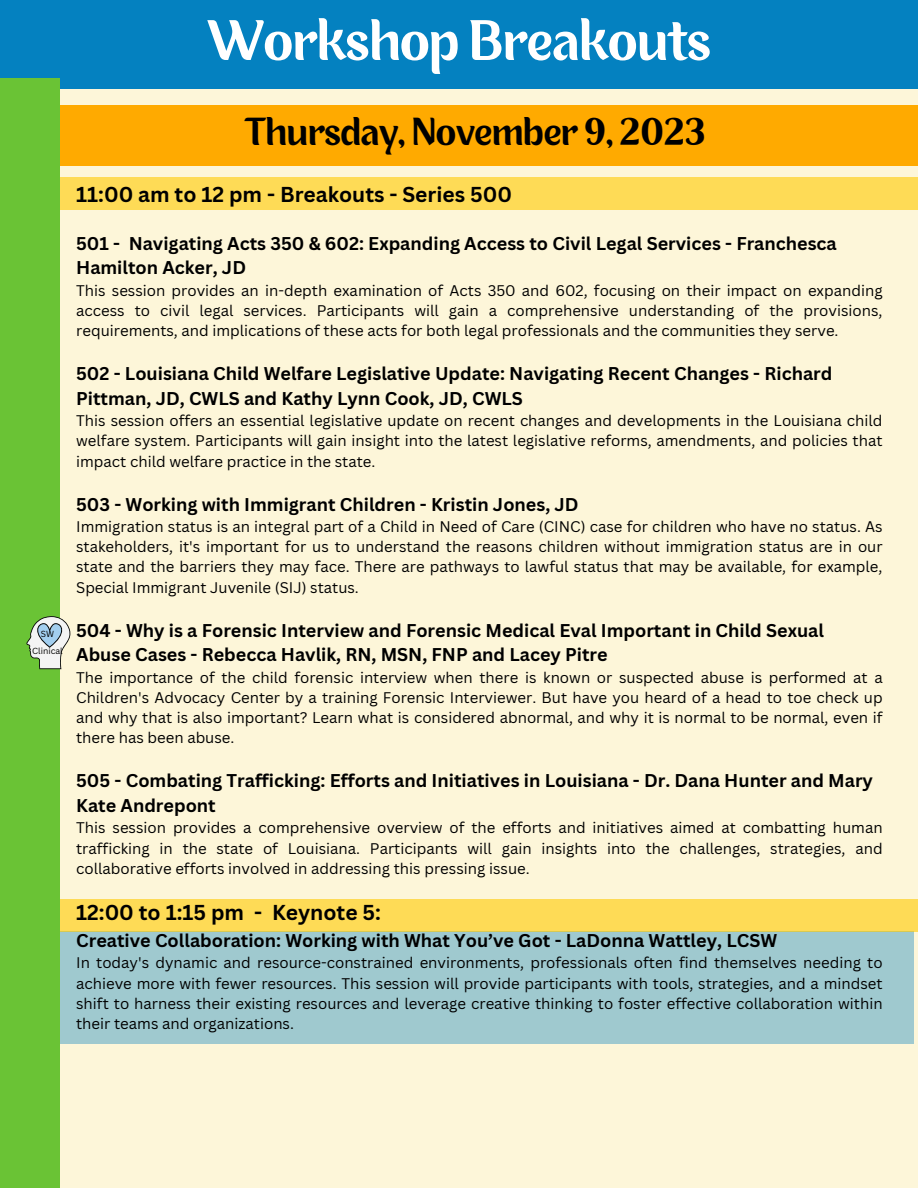
<style>
.page{position:relative;width:918px;height:1188px;background:#fff}
.page>*{position:absolute;margin:0;border:0;box-sizing:border-box;transform-origin:0 0}
.t1{font:52.5px "Para";color:#fff}
.t2{font:36px "Para";color:#000}
.t3{font:700 21px "Canva Sans";color:#000}
.t4{font:700 18px/24.8px "Canva Sans";color:#000}
.t5{font:15px/20.2px "Canva Sans";color:#000;text-align:justify}
.t6{font:8.55px "Canva Sans";color:#000}
</style>
<div class="page">
<div style="left:47px;top:89px;width:871px;height:1099px;background:#fdf6d9"></div>
<div style="left:45px;top:932px;width:869px;height:112px;background:#9fc9cf"></div>
<div style="left:26px;top:105px;width:892px;height:61px;background:#fa0"></div>
<div style="left:0;top:0;width:918px;height:89px;background:#0481c0"></div>
<div style="left:49px;top:177px;width:869px;height:32px;background:#fedb56"></div>
<div style="left:45px;top:899px;width:873px;height:33px;background:#fedb56"></div>
<div style="left:0;top:78px;width:60px;height:1110px;background:#6ac335"></div>
<svg style="left:26px;top:616px;width:45px;height:53px"></svg>
<p class="t1" style="left:207px;top:18px;width:505px">Workshop Breakouts</p>
<p class="t6" style="left:41px;top:628px;width:15px">SW</p>
<p class="t6" style="left:32px;top:645px;width:32px">Clinical</p>
<p class="t2" style="left:246px;top:116px;width:462px">Thursday, November 9, 2023</p>
<p class="t3" style="left:76px;top:180px;width:437px">11:00 am to 12 pm - Breakouts - Series 500</p>
<p class="t4" style="left:76px;top:230px;width:762px">501 - Navigating Acts 350 &amp; 602: Expanding Access to Civil Legal Services - Franchesca<br>Hamilton Acker, JD</p>
<p class="t5" style="left:76px;top:280px;width:808px">This session provides an in-depth examination of Acts 350 and 602, focusing on their impact on expanding access to civil legal services. Participants will gain a comprehensive understanding of the provisions, requirements, and implications of these acts for both legal professionals and the communities they serve.</p>
<p class="t4" style="left:76px;top:361px;width:758px">502 - Louisiana Child Welfare Legislative Update: Navigating Recent Changes - Richard<br>Pittman, JD, CWLS and Kathy Lynn Cook, JD, CWLS</p>
<p class="t5" style="left:76px;top:410px;width:808px">This session offers an essential legislative update on recent changes and developments in the Louisiana child welfare system. Participants will gain insight into the latest legislative reforms, amendments, and policies that impact child welfare practice in the state.</p>
<p class="t4" style="left:76px;top:491px;width:504px">503 - Working with Immigrant Children - Kristin Jones, JD</p>
<p class="t5" style="left:76px;top:516px;width:808px">Immigration status is an integral part of a Child in Need of Care (CINC) case for children who have no status. As stakeholders, it's important for us to understand the reasons children without immigration status are in our state and the barriers they may face. There are pathways to lawful status that may be available, for example, Special Immigrant Juvenile (SIJ) status.</p>
<p class="t4" style="left:76px;top:617px;width:749px">504 - Why is a Forensic Interview and Forensic Medical Eval Important in Child Sexual<br>Abuse Cases - Rebecca Havlik, RN, MSN, FNP and Lacey Pitre</p>
<p class="t5" style="left:76px;top:667px;width:808px">The importance of the child forensic interview when there is known or suspected abuse is performed at a Children's Advocacy Center by a training Forensic Interviewer. But have you heard of a head to toe check up and why that is also important? Learn what is considered abnormal, and why it is normal to be normal, even if there has been abuse.</p>
<p class="t4" style="left:76px;top:768px;width:798px">505 - Combating Trafficking: Efforts and Initiatives in Louisiana - Dr. Dana Hunter and Mary<br>Kate Andrepont</p>
<p class="t5" style="left:76px;top:818px;width:808px">This session provides a comprehensive overview of the efforts and initiatives aimed at combatting human trafficking in the state of Louisiana. Participants will gain insights into the challenges, strategies, and collaborative efforts involved in addressing this pressing issue.</p>
<p class="t3" style="left:76px;top:898px;width:306px">12:00 to 1:15 pm - Keynote 5:</p>
<p class="t4" style="left:76px;top:928px;width:703px">Creative Collaboration: Working with What You’ve Got - LaDonna Wattley, LCSW</p>
<p class="t5" style="left:76px;top:953px;width:808px">In today's dynamic and resource-constrained environments, professionals often find themselves needing to achieve more with fewer resources. This session will provide participants with tools, strategies, and a mindset shift to harness their existing resources and leverage creative thinking to foster effective collaboration within their teams and organizations.</p>
</div>
